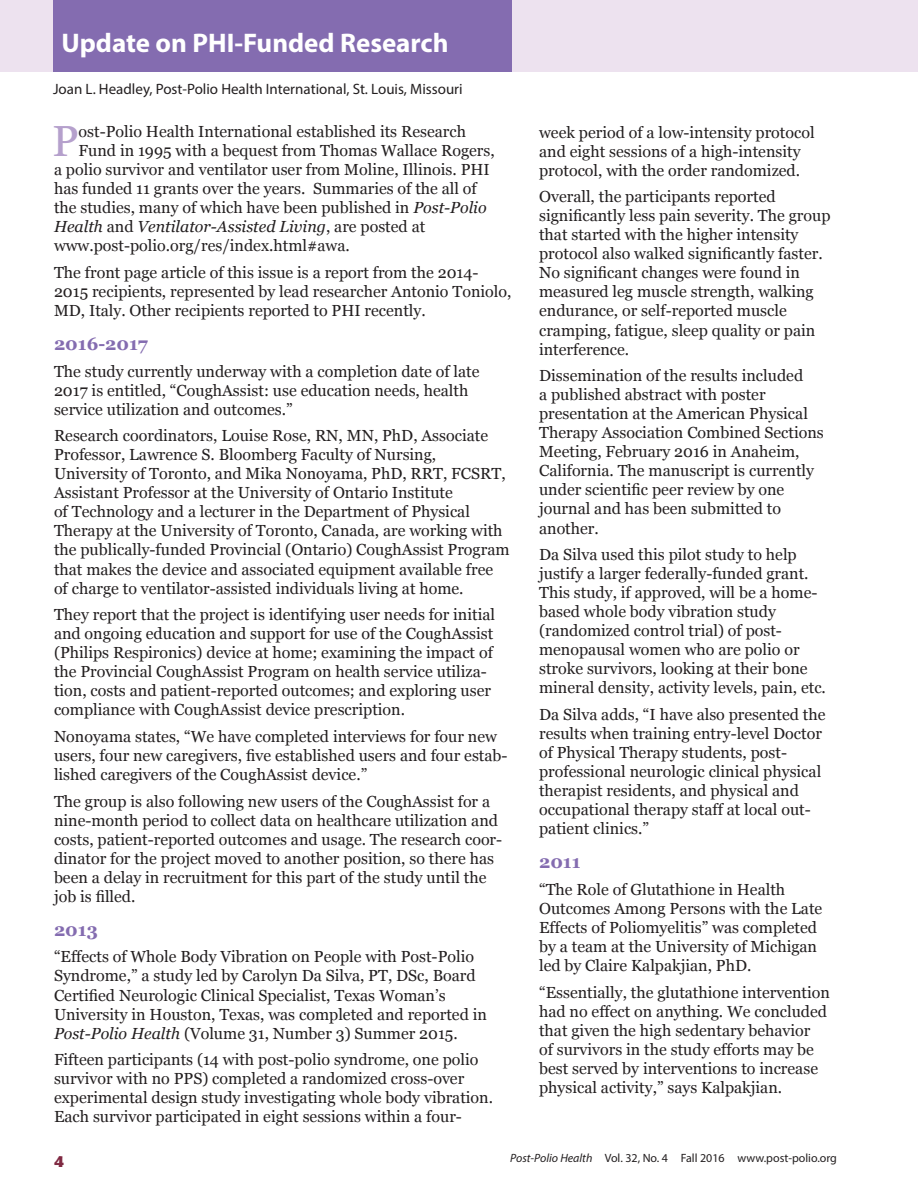
<style>
.page{position:relative;width:918px;height:1188px;background:#fff}
.page>*{position:absolute;margin:0;border:0;box-sizing:border-box;transform-origin:0 0}
.t1{font:43.5px "Georgia";color:#b5a0cc}
.t2{font:700 27px "Myriad Pro";color:#fff}
.t3{font:700 18px "Georgia";color:#846cb0}
.t4{font:700 18px "Berlin Sans FB Demi";color:#7f2942}
.Plain_Text{font:16.05px/19px "Georgia";color:#231f20}
.t5{font:italic 16.05px "Georgia";color:#231f20}
.t6{font:15px "Myriad Pro";color:#231f20}
.t7{font:12px "Myriad Pro";color:#231f20}
.s1{font-style:italic}
.s2{font-style:normal}
</style>
<div class="page">
<div style="left:0;top:0;width:918px;height:71px;background:#ede2ef"></div>
<div style="left:53px;top:0;width:459px;height:71px;background:#846cb0"></div>
<p class="t2" style="left:61px;top:25px;width:389px">Update on PHI-Funded Research</p>
<p class="t6" style="left:53px;top:80px;width:411px">Joan L. Headley, Post-Polio Health International, St. Louis, Missouri</p>
<p class="t1" style="left:52px;top:115px;width:28px">P</p>
<p class="Plain_Text" style="left:79px;top:122px;width:389px">ost-Polio Health International established its Research</p>
<p class="Plain_Text" style="left:79px;top:141px;width:418px">Fund in 1995 with a bequest from Thomas Wallace Rogers,</p>
<p class="Plain_Text" style="left:54px;top:160px;width:437px">a polio survivor and ventilator user from Moline, Illinois. PHI</p>
<p class="Plain_Text" style="left:54px;top:179px;width:424px">has funded 11 grants over the years. Summaries of the all of</p>
<p class="Plain_Text" style="left:54px;top:198px;width:434px">the studies, many of which have been published in <span class="s1">Post-Polio</span></p>
<p class="t5" style="left:54px;top:217px;width:373px">Health <span class="s2">and</span> Ventilator-Assisted Living<span class="s2">, are posted at</span></p>
<p class="Plain_Text" style="left:54px;top:237px;width:297px">www.post-polio.org/res/index.html#awa.</p>
<p class="Plain_Text" style="left:54px;top:263px;width:459px">The front page article of this issue is a report from the 2014-<br>2015 recipients, represented by lead researcher Antonio Toniolo,<br>MD, Italy. Other recipients reported to PHI recently.</p>
<p class="t3" style="left:54px;top:332px;width:95px">2016-2017</p>
<p class="Plain_Text" style="left:54px;top:362px;width:427px">The study currently underway with a completion date of late<br>2017 is entitled, “CoughAssist: use education needs, health service utilization and outcomes.”</p>
<p class="Plain_Text" style="left:54px;top:426px;width:457px">Research coordinators, Louise Rose, RN, MN, PhD, Associate Professor, Lawrence S. Bloomberg Faculty of Nursing, University of Toronto, and Mika Nonoyama, PhD, RRT, FCSRT, Assistant Professor at the University of Ontario Institute<br>of Technology and a lecturer in the Department of Physical Therapy at the University of Toronto, Canada, are working with the publically-funded Provincial (Ontario) CoughAssist Program that makes the device and associated equipment available free of charge to ventilator-assisted individuals living at home.</p>
<p class="Plain_Text" style="left:54px;top:605px;width:443px">They report that the project is identifying user needs for initial and ongoing education and support for use of the CoughAssist (Philips Respironics) device at home; examining the impact of the Provincial CoughAssist Program on health service utiliza&shy;tion, costs and patient-reported outcomes; and exploring user compliance with CoughAssist device prescription.</p>
<p class="Plain_Text" style="left:54px;top:727px;width:455px">Nonoyama states, “We have completed interviews for four new users, four new caregivers, five established users and four estab&shy;lished caregivers of the CoughAssist device.”</p>
<p class="Plain_Text" style="left:54px;top:792px;width:450px">The group is also following new users of the CoughAssist for a nine-month period to collect data on healthcare utilization and costs, patient-reported outcomes and usage. The research coor&shy;dinator for the project moved to another position, so there has been a delay in recruitment for this part of the study until the job is filled.</p>
<p class="t3" style="left:54px;top:918px;width:45px">2013</p>
<p class="Plain_Text" style="left:54px;top:948px;width:435px">“Effects of Whole Body Vibration on People with Post-Polio Syndrome,” a study led by Carolyn Da Silva, PT, DSc, Board Certified Neurologic Clinical Specialist, Texas Woman’s University in Houston, Texas, was completed and reported in <span class="s1">Post-Polio Health</span> (Volume 31, Number 3) Summer 2015.</p>
<p class="Plain_Text" style="left:54px;top:1050px;width:441px">Fifteen participants (14 with post-polio syndrome, one polio survivor with no PPS) completed a randomized cross-over experimental design study investigating whole body vibration.<br>Each survivor participated in eight sessions within a four-</p>
<p class="Plain_Text" style="left:539px;top:123px;width:277px">week period of a low-intensity protocol and eight sessions of a high-intensity protocol, with the order randomized.</p>
<p class="Plain_Text" style="left:539px;top:187px;width:293px">Overall, the participants reported significantly less pain severity. The group that started with the higher intensity protocol also walked significantly faster.<br>No significant changes were found in measured leg muscle strength, walking endurance, or self-reported muscle cramping, fatigue, sleep quality or pain interference.</p>
<p class="Plain_Text" style="left:539px;top:366px;width:286px">Dissemination of the results included<br>a published abstract with poster presentation at the American Physical Therapy Association Combined Sections Meeting, February 2016 in Anaheim, California. The manuscript is currently under scientific peer review by one journal and has been submitted to another.</p>
<p class="Plain_Text" style="left:539px;top:545px;width:288px">Da Silva used this pilot study to help justify a larger federally-funded grant.<br>This study, if approved, will be a home&shy;based whole body vibration study (randomized control trial) of post&shy;menopausal women who are polio or stroke survivors, looking at their bone mineral density, activity levels, pain, etc.</p>
<p class="Plain_Text" style="left:539px;top:705px;width:288px">Da Silva adds, “I have also presented the results when training entry-level Doctor of Physical Therapy students, post&shy;professional neurologic clinical physical therapist residents, and physical and occupational therapy staff at local out&shy;patient clinics.”</p>
<p class="t3" style="left:539px;top:851px;width:43px">2011</p>
<p class="Plain_Text" style="left:539px;top:880px;width:285px">“The Role of Glutathione in Health Outcomes Among Persons with the Late Effects of Poliomyelitis” was completed by a team at the University of Michigan led by Claire Kalpakjian, PhD.</p>
<p class="Plain_Text" style="left:539px;top:983px;width:292px">“Essentially, the glutathione intervention had no effect on anything. We concluded that given the high sedentary behavior<br>of survivors in the study efforts may be best served by interventions to increase physical activity,” says Kalpakjian.</p>
<p class="t4" style="left:54px;top:1150px;width:11px">4</p>
<p class="t7" style="left:510px;top:1150px;width:328px"><span class="s1">Post-Polio Health</span> Vol. 32, No. 4 Fall 2016 www.post-polio.org</p>
</div>
